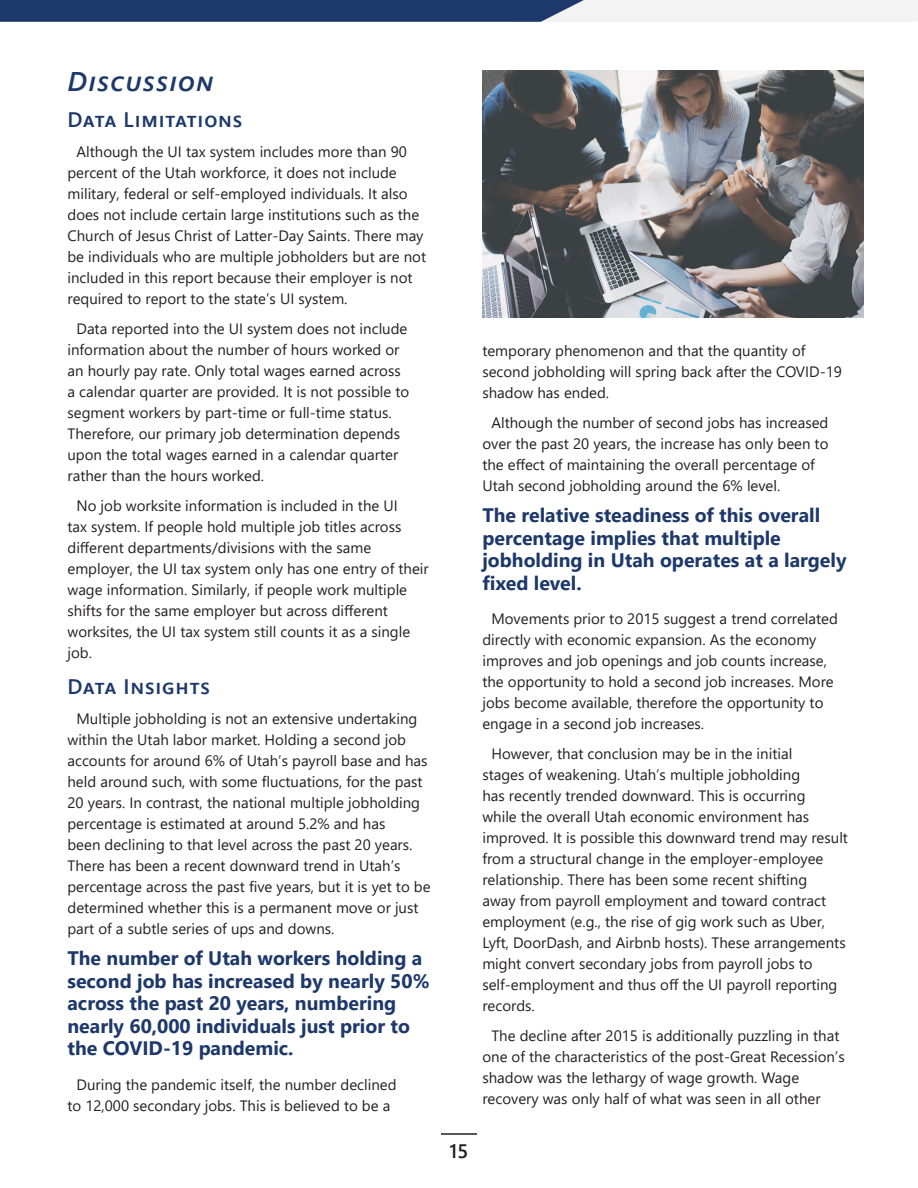
<style>
.page{position:relative;width:918px;height:1188px;background:#fff}
.page>*{position:absolute;margin:0;border:0;box-sizing:border-box;transform-origin:0 0}
.t1{font:italic 600 27px "Segoe UI";letter-spacing:.04em;color:#1d386a}
.t2{font:600 21px "Segoe UI";letter-spacing:.03em;color:#1d386a}
.t3{font:700 19.5px/22.5px "Segoe UI";color:#1d386a}
.t4{font:600 19.5px "Segoe UI";color:#231f20}
.t5{font:15px/21px "Segoe UI";color:#231f20}
</style>
<div class="page">
<hr style="left:441px;top:1133px;width:36px;height:2px;background:#231f20">
<div style="left:514px;top:0;width:402px;height:22px;background:#f3f3f3"></div>
<svg style="left:0;top:0;width:584px;height:22px;background:#264070"></svg>
<img style="left:482px;top:71px;width:382px;height:247px">
<p class="t1" style="left:68px;top:55px;width:148px">Discussion</p>
<p class="t2" style="left:68px;top:99px;width:176px">Data Limitations</p>
<p class="t5" style="left:68px;top:139px;width:360px;text-indent:9px">Although the UI tax system includes more than 90 percent of the Utah workforce, it does not include military, federal or self-employed individuals. It also does not include certain large institutions such as the Church of Jesus Christ of Latter-Day Saints. There may be individuals who are multiple jobholders but are not included in this report because their employer is not required to report to the state’s UI system.</p>
<p class="t5" style="left:68px;top:316px;width:343px;text-indent:9px">Data reported into the UI system does not include information about the number of hours worked or an hourly pay rate. Only total wages earned across a calendar quarter are provided. It is not possible to segment workers by part-time or full-time status.<br>Therefore, our primary job determination depends upon the total wages earned in a calendar quarter rather than the hours worked.</p>
<p class="t5" style="left:68px;top:493px;width:363px;text-indent:9px">No job worksite information is included in the UI<br>tax system. If people hold multiple job titles across different departments/divisions with the same employer, the UI tax system only has one entry of their wage information. Similarly, if people work multiple shifts for the same employer but across different worksites, the UI tax system still counts it as a single job.</p>
<p class="t2" style="left:68px;top:666px;width:144px">Data Insights</p>
<p class="t5" style="left:68px;top:706px;width:365px;text-indent:9px">Multiple jobholding is not an extensive undertaking within the Utah labor market. Holding a second job accounts for around 6% of Utah’s payroll base and has held around such, with some fluctuations, for the past 20 years. In contrast, the national multiple jobholding percentage is estimated at around 5.2% and has<br>been declining to that level across the past 20 years.<br>There has been a recent downward trend in Utah’s percentage across the past five years, but it is yet to be determined whether this is a permanent move or just part of a subtle series of ups and downs.</p>
<p class="t3" style="left:68px;top:945px;width:364px">The number of Utah workers holding a second job has increased by nearly 50% across the past 20 years, numbering nearly 60,000 individuals just prior to the COVID-19 pandemic.</p>
<p class="t5" style="left:68px;top:1072px;width:331px;text-indent:9px">During the pandemic itself, the number declined to 12,000 secondary jobs. This is believed to be a</p>
<p class="t5" style="left:482px;top:339px;width:361px">temporary phenomenon and that the quantity of second jobholding will spring back after the COVID-19 shadow has ended.</p>
<p class="t5" style="left:482px;top:411px;width:348px;text-indent:9px">Although the number of second jobs has increased over the past 20 years, the increase has only been to the effect of maintaining the overall percentage of Utah second jobholding around the 6% level.</p>
<p class="t3" style="left:482px;top:503px;width:366px">The relative steadiness of this overall percentage implies that multiple jobholding in Utah operates at a largely fixed level.</p>
<p class="t5" style="left:482px;top:607px;width:357px;text-indent:9px">Movements prior to 2015 suggest a trend correlated directly with economic expansion. As the economy improves and job openings and job counts increase, the opportunity to hold a second job increases. More jobs become available, therefore the opportunity to engage in a second job increases.</p>
<p class="t5" style="left:482px;top:742px;width:367px;text-indent:9px">However, that conclusion may be in the initial<br>stages of weakening. Utah’s multiple jobholding<br>has recently trended downward. This is occurring<br>while the overall Utah economic environment has improved. It is possible this downward trend may result from a structural change in the employer-employee relationship. There has been some recent shifting<br>away from payroll employment and toward contract employment (e.g., the rise of gig work such as Uber, Lyft, DoorDash, and Airbnb hosts). These arrangements might convert secondary jobs from payroll jobs to self-employment and thus off the UI payroll reporting records.</p>
<p class="t5" style="left:482px;top:1024px;width:364px;text-indent:9px">The decline after 2015 is additionally puzzling in that one of the characteristics of the post-Great Recession’s shadow was the lethargy of wage growth. Wage recovery was only half of what was seen in all other</p>
<p class="t4" style="left:450px;top:1133px;width:20px">15</p>
</div>
